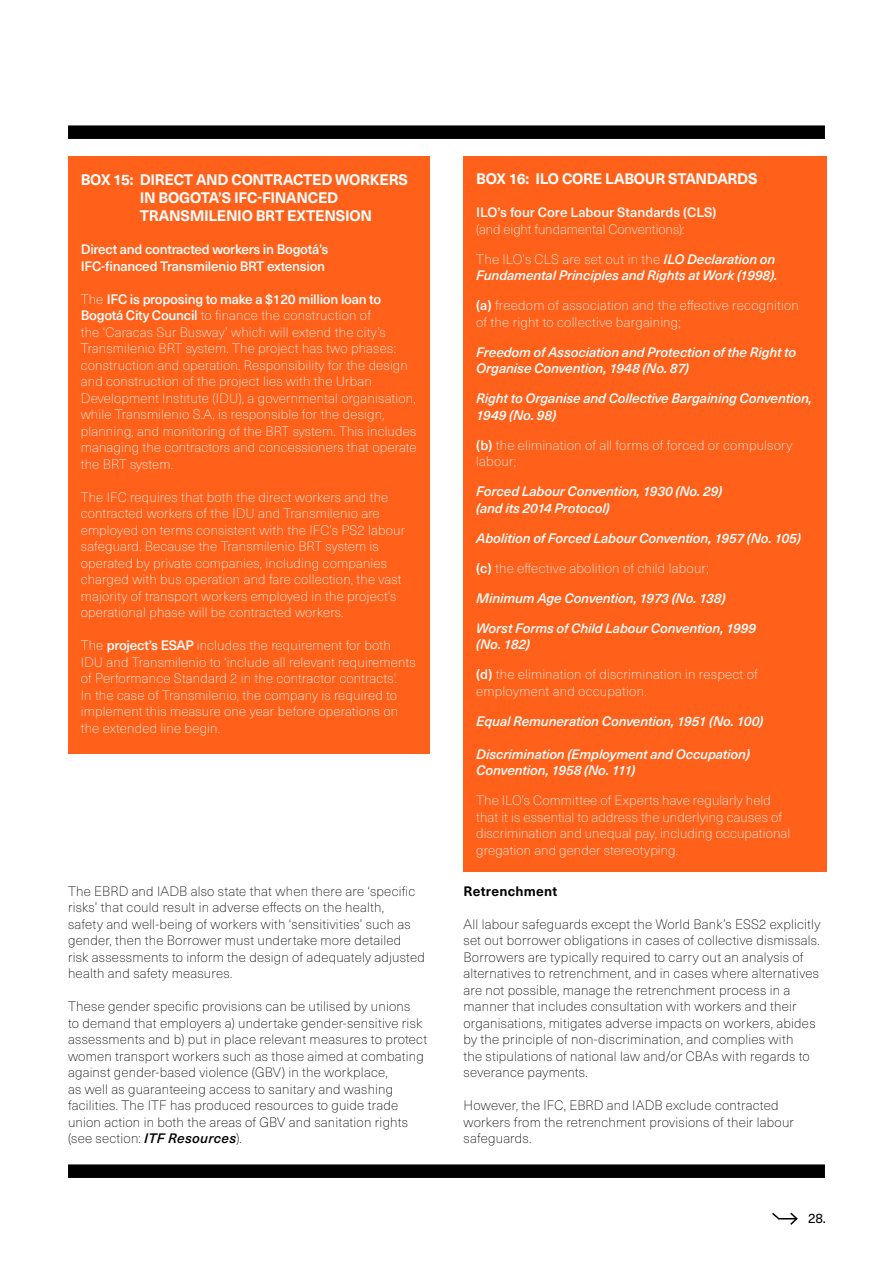
<style>
.page{position:relative;width:893px;height:1263px;background:#fff}
.page>*{position:absolute;margin:0;border:0;box-sizing:border-box;transform-origin:0 0}
.t1{font:700 15px/18px "Neue Haas Unica W1 G";letter-spacing:-.02em;color:#fff}
.t2{font:100 13.5px/16.5px "Neue Haas Unica W1 G";letter-spacing:.01em;color:#fff}
.t3{font:100 13.5px/16.5px "Neue Haas Unica W1 G";letter-spacing:.015em;color:#000}
.t4{font:italic 500 13.5px/16.5px "Neue Haas Unica W1 G";letter-spacing:-.01em;color:#fff}
.t5{font:500 13.5px/16.5px "Neue Haas Unica W1 G";letter-spacing:-.02em;color:#fff}
.t6{font:700 13.5px "Neue Haas Unica W1 G";letter-spacing:.02em;color:#000}
.t7{font:13.5px "Neue Haas Unica W1 G";color:#000}
.s1{font-weight:500}
.s2{font-weight:500;font-style:italic}
.s3{font-weight:100;font-style:normal}
</style>
<div class="page">
<svg style="left:772px;top:1212px;width:26px;height:13px"></svg>
<div style="left:68px;top:1164px;width:757px;height:14px;background:#000"></div>
<div style="left:68px;top:156px;width:361px;height:597px;background:#ff601a"></div>
<div style="left:463px;top:156px;width:364px;height:716px;background:#ff601a"></div>
<div style="left:68px;top:125px;width:757px;height:14px;background:#000"></div>
<p class="t1" style="left:140px;top:170px;width:270px;text-indent:-59px">BOX 15: DIRECT AND CONTRACTED WORKERS<br>IN BOGOTA’S IFC-FINANCED<br>TRANSMILENIO BRT EXTENSION</p>
<p class="t5" style="left:81px;top:241px;width:249px">Direct and contracted workers in Bogotá’s<br>IFC-financed Transmilenio BRT extension</p>
<p class="t2" style="left:81px;top:290px;width:337px">The <span class="s1">IFC is proposing to make a $120 million loan to Bogotá City Council</span> to finance the construction of<br>the ‘Caracas Sur Busway’ which will extend the city’s Transmilenio BRT system. The project has two phases: construction and operation. Responsibility for the design and construction of the project lies with the Urban Development Institute (IDU), a governmental organisation, while Transmilenio S.A, is responsible for the design, planning, and monitoring of the BRT system. This includes managing the contractors and concessioners that operate the BRT system.</p>
<p class="t2" style="left:81px;top:488px;width:326px">The IFC requires that both the direct workers and the contracted workers of the IDU and Transmilenio are employed on terms consistent with the IFC’s PS2 labour safeguard. Because the Transmilenio BRT system is operated by private companies, including companies charged with bus operation and fare collection, the vast majority of transport workers employed in the project’s operational phase will be contracted workers.</p>
<p class="t2" style="left:81px;top:637px;width:336px">The <span class="s1">project’s ESAP</span> includes the requirement for both IDU and Transmilenio to ‘include all relevant requirements of Performance Standard 2 in the contractor contracts’.<br>In the case of Transmilenio, the company is required to implement this measure one year before operations on the extended line begin.</p>
<p class="t3" style="left:68px;top:882px;width:358px">The EBRD and IADB also state that when there are ‘specific risks’ that could result in adverse effects on the health,<br>safety and well-being of workers with ‘sensitivities’ such as gender, then the Borrower must undertake more detailed risk assessments to inform the design of adequately adjusted health and safety measures.</p>
<p class="t3" style="left:68px;top:998px;width:361px">These gender specific provisions can be utilised by unions<br>to demand that employers a) undertake gender-sensitive risk assessments and b) put in place relevant measures to protect women transport workers such as those aimed at combating against gender-based violence (GBV) in the workplace,<br>as well as guaranteeing access to sanitary and washing facilities. The ITF has produced resources to guide trade union action in both the areas of GBV and sanitation rights (see section: <span class="s2">ITF Resources</span>).</p>
<p class="t1" style="left:476px;top:169px;width:283px">BOX 16: ILO CORE LABOUR STANDARDS</p>
<p class="t5" style="left:476px;top:204px;width:242px">ILO’s four Core Labour Standards (CLS)</p>
<p class="t2" style="left:476px;top:220px;width:210px">(and eight fundamental Conventions):</p>
<p class="t4" style="left:476px;top:250px;width:303px"><span class="s3">The ILO’s CLS are set out in the</span> ILO Declaration on<br>Fundamental Principles and Rights at Work (1998).</p>
<p class="t2" style="left:476px;top:297px;width:324px"><span class="s1">(a)</span> freedom of association and the effective recognition of the right to collective bargaining;</p>
<p class="t4" style="left:476px;top:343px;width:322px">Freedom of Association and Protection of the Right to<br>Organise Convention, 1948 (No. 87)</p>
<p class="t4" style="left:476px;top:390px;width:337px">Right to Organise and Collective Bargaining Convention,<br>1949 (No. 98)</p>
<p class="t2" style="left:476px;top:436px;width:318px"><span class="s1">(b)</span> the elimination of all forms of forced or compulsory labour;</p>
<p class="t4" style="left:476px;top:483px;width:248px">Forced Labour Convention, 1930 (No. 29) (and its 2014 Protocol)</p>
<p class="t4" style="left:476px;top:529px;width:326px">Abolition of Forced Labour Convention, 1957 (No. 105)</p>
<p class="t2" style="left:476px;top:559px;width:234px"><span class="s1">(c)</span> the effective abolition of child labour;</p>
<p class="t4" style="left:476px;top:589px;width:251px">Minimum Age Convention, 1973 (No. 138)</p>
<p class="t4" style="left:476px;top:619px;width:282px">Worst Forms of Child Labour Convention, 1999 (No. 182)</p>
<p class="t2" style="left:476px;top:666px;width:283px"><span class="s1">(d)</span> the elimination of discrimination in respect of employment and occupation.</p>
<p class="t4" style="left:476px;top:712px;width:289px">Equal Remuneration Convention, 1951 (No. 100)</p>
<p class="t4" style="left:476px;top:745px;width:275px">Discrimination (Employment and Occupation)<br>Convention, 1958 (No. 111)</p>
<p class="t2" style="left:476px;top:792px;width:315px">The ILO’s Committee of Experts have regularly held that it is essential to address the underlying causes of discrimination and unequal pay, including occupational gregation and gender stereotyping.</p>
<p class="t6" style="left:463px;top:881px;width:95px">Retrenchment</p>
<p class="t3" style="left:463px;top:915px;width:358px">All labour safeguards except the World Bank’s ESS2 explicitly set out borrower obligations in cases of collective dismissals.<br>Borrowers are typically required to carry out an analysis of alternatives to retrenchment, and in cases where alternatives are not possible, manage the retrenchment process in a manner that includes consultation with workers and their organisations, mitigates adverse impacts on workers, abides by the principle of non-discrimination, and complies with<br>the stipulations of national law and/or CBAs with regards to severance payments.</p>
<p class="t3" style="left:463px;top:1097px;width:332px">However, the IFC, EBRD and IADB exclude contracted workers from the retrenchment provisions of their labour safeguards.</p>
<p class="t7" style="left:808px;top:1208px;width:19px">28.</p>
</div>
